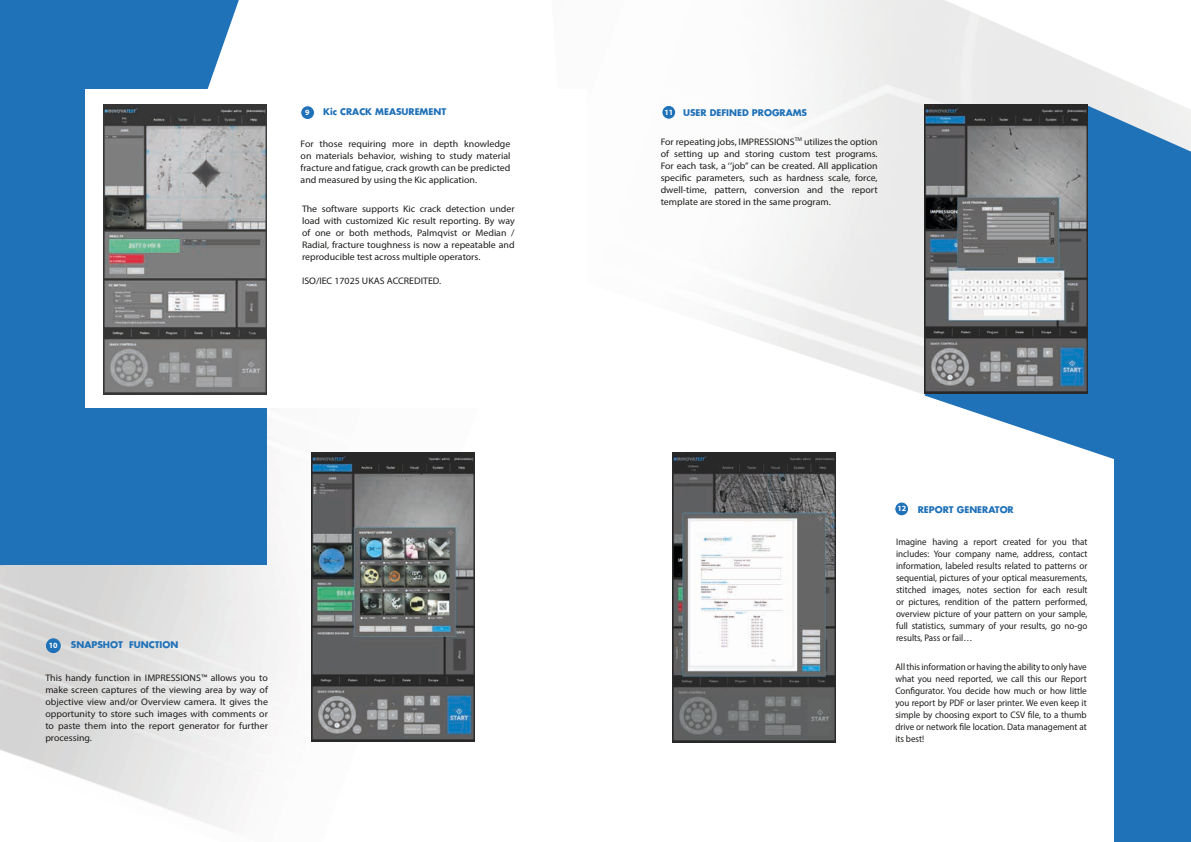
<style>
.page{position:relative;width:1191px;height:842px;background:#fff}
.page>*{position:absolute;margin:0;border:0;box-sizing:border-box;transform-origin:0 0}
.t1{font:9.5px/12px "Myriad Pro";color:#1d1d1b;text-align:justify;scale:1.04 1}
.t2{font:9.5px/12px "Myriad Pro";color:#1d1d1b;text-align:justify;scale:.95 1}
.t3{font:700 9px "Futura";color:#1f71b8}
.t4{font:700 8px "Myriad Pro";color:#fff}
.s1{font-family:"Myriad Pro";font-size:8px;color:#fff}
</style>
<div class="page">
<img style="left:663px;top:0;width:261px;height:462px">
<img style="left:0;top:408px;width:312px;height:423px">
<div style="left:894px;top:502px;width:14px;height:14px;background:#1f71b8;border-radius:50%"></div>
<div style="left:894px;top:502px;width:14px;height:14px;border:1px solid #fff;border-radius:50%"></div>
<div style="left:662px;top:105px;width:13px;height:14px;background:#1f71b8;border-radius:50%"></div>
<div style="left:661px;top:105px;width:15px;height:14px;border:1px solid #fff;border-radius:50%"></div>
<div style="left:46px;top:639px;width:14px;height:14px;background:#1f71b8;border-radius:50%"></div>
<div style="left:46px;top:639px;width:14px;height:14px;border:1px solid #1f71b8;border-radius:50%"></div>
<img style="left:312px;top:452px;width:163px;height:290px">
<img style="left:672px;top:453px;width:163px;height:290px">
<div style="left:0;top:408px;width:266px;height:157px;background:#1f71b8"></div>
<div style="left:0;top:0;width:239px;height:408px;background:#1f71b8"></div>
<div style="left:85px;top:89px;width:502px;height:319px;background:#fff"></div>
<div style="left:301px;top:106px;width:13px;height:14px;background:#1f71b8;border-radius:50%"></div>
<div style="left:300px;top:106px;width:15px;height:14px;border:1px solid #fff;border-radius:50%"></div>
<img style="left:103px;top:105px;width:163px;height:290px">
<div style="left:1114px;top:234px;width:77px;height:608px;background:#1f71b8"></div>
<svg style="left:924px;top:120px;width:267px;height:339px;fill:#1f71b8"></svg>
<img style="left:924px;top:120px;width:163px;height:273px">
<svg style="left:874px;top:0;width:317px;height:120px"></svg>
<p class="t4" style="left:305px;top:107px;width:6px">9</p>
<p class="t3" style="left:323px;top:106px;width:124px">Kic CRACK MEASUREMENT</p>
<p class="t1" style="left:300px;top:138px;width:203px">For those requiring more in depth knowledge on materials behavior, wishing to study material fracture and fatigue, crack growth can be predicted and measured by using the Kic application.</p>
<p class="t1" style="left:302px;top:203px;width:206px">The software supports Kic crack detection under load with customized Kic result reporting. By way of one or both methods, Palmqvist or Median / Radial, fracture toughness is now a repeatable and reproducible test across multiple operators.</p>
<p class="t1" style="left:302px;top:275px;width:135px">ISO/IEC 17025 UKAS ACCREDITED.</p>
<p class="t4" style="left:49px;top:640px;width:10px">10</p>
<p class="t3" style="left:71px;top:639px;width:109px">SNAPSHOT FUNCTION</p>
<p class="t1" style="left:45px;top:672px;width:215px">This handy function in IMPRESSIONS™ allows you to make screen captures of the viewing area by way of objective view and/or Overview camera. It gives the opportunity to store such images with comments or to paste them into the report generator for further processing.</p>
<p class="t3" style="left:664px;top:106px;width:144px"><span class="s1">11</span> USER DEFINED PROGRAMS</p>
<p class="t1" style="left:660px;top:135px;width:210px">For repeating jobs, IMPRESSIONS<sup>TM</sup> utilizes the option of setting up and storing custom test programs.<br>For each task, a ‘’job’’ can be created. All application specific parameters, such as hardness scale, force, dwell-time, pattern, conversion and the report template are stored in the same program.</p>
<p class="t4" style="left:897px;top:503px;width:10px">12</p>
<p class="t3" style="left:917px;top:503px;width:97px">REPORT GENERATOR</p>
<p class="t2" style="left:896px;top:536px;width:203px">Imagine having a report created for you that includes: Your company name, address, contact information, labeled results related to patterns or sequential, pictures of your optical measurements, stitched images, notes section for each result or pictures, rendition of the pattern performed, overview picture of your pattern on your sample, full statistics, summary of your results, go no-go results, Pass or fail…</p>
<p class="t2" style="left:895px;top:660px;width:203px">All this information or having the ability to only have what you need reported, we call this our Report Configurator. You decide how much or how little you report by PDF or laser printer. We even keep it simple by choosing export to CSV file, to a thumb drive or network file location. Data management at its best!</p>
</div>
